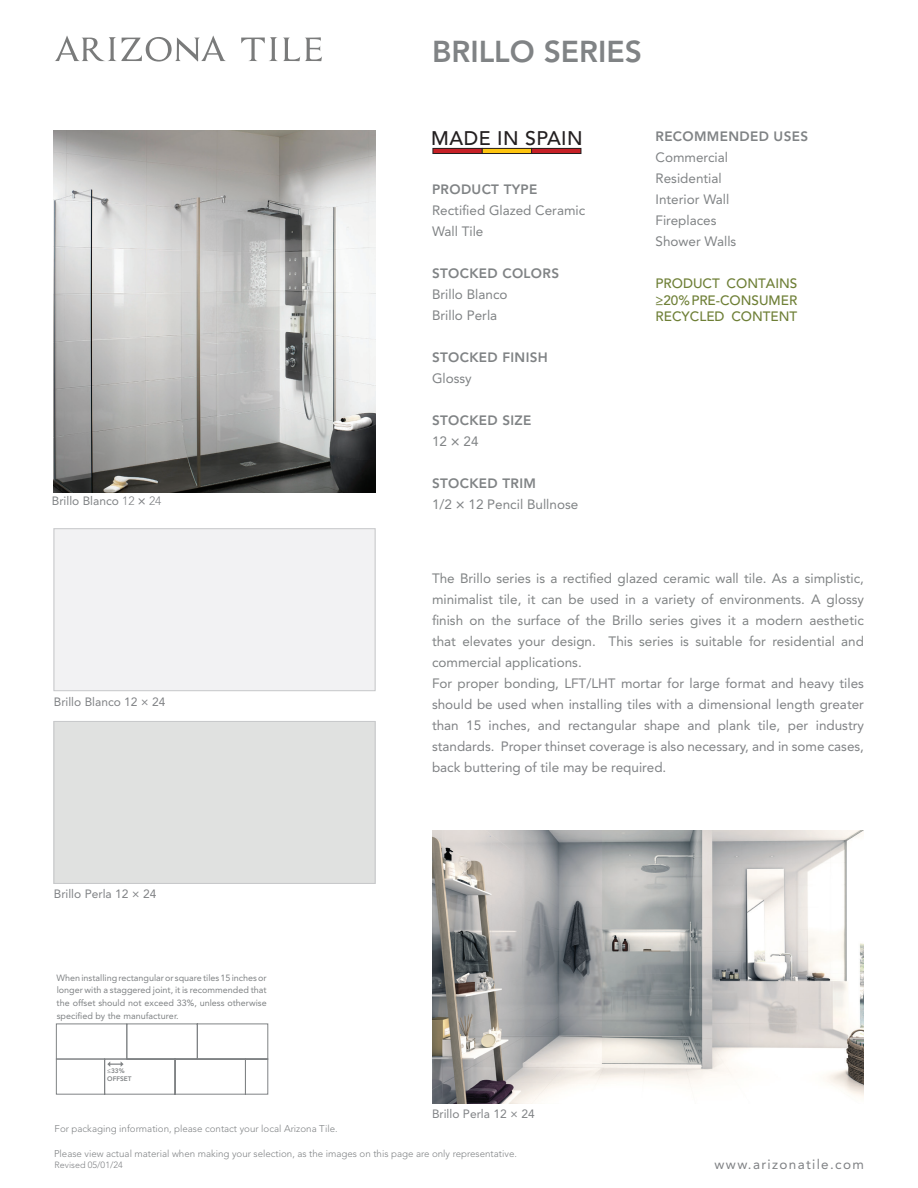
<style>
.page{position:relative;width:918px;height:1188px;background:#fff}
.page>*{position:absolute;margin:0;border:0;box-sizing:border-box;transform-origin:0 0}
.t1{font:800 30px "Avenir LT Std";color:#808385}
.t2{font:500 19.5px "Avenir LT Std";letter-spacing:.025em;color:#231f20}
.t3{font:13.5px/21px "Avenir LT Std";color:#808384}
.t4{font:13.5px/21px "Avenir LT Std";color:#808385}
.t5{font:800 13.5px/21px "Avenir LT Std";letter-spacing:.025em;color:#808385}
.t6{font:500 13.5px/16.5px "Avenir LT Std";color:#6e7f36;text-align:justify}
.t7{font:13.5px "Avenir LT Std";letter-spacing:.1em;color:#808285}
.t8{font:12px "Avenir LT Std";color:#808285}
.t9{font:12px "Avenir LT Std";color:#808385}
.t10{font:300 9.75px "Avenir LT Std";color:#808385}
.t11{font:9px/12.8px "Avenir LT Std";color:#808385;text-align:justify}
.t12{font:300 9px "Avenir LT Std";color:#808285}
.t13{font:800 6.45px/8.1px "Avenir LT Std";color:#808385}
.s1{font-weight:300;color:#808285}
.s2{font-weight:500;color:#808285}
.s3{font-weight:400}
.s4{font-weight:500}
.s5{font-weight:800}
.s6{color:#808285}
</style>
<div class="page">
<svg style="left:55px;top:35px;width:171px;height:27px"></svg>
<svg style="left:241px;top:37px;width:81px;height:24px"></svg>
<img style="left:54px;top:131px;width:321px;height:361px">
<div style="left:54px;top:529px;width:321px;height:162px;border:1px solid #c7c8ca"></div>
<img style="left:432px;top:831px;width:432px;height:273px">
<div style="left:433px;top:148px;width:49px;height:6px;background:#c62026"></div>
<div style="left:433px;top:148px;width:49px;height:6px;border:1px solid #231f20"></div>
<div style="left:482px;top:148px;width:50px;height:6px;background:#fec40f"></div>
<div style="left:482px;top:148px;width:50px;height:6px;border:1px solid #231f20"></div>
<div style="left:532px;top:148px;width:49px;height:6px;background:#c62026"></div>
<div style="left:532px;top:148px;width:49px;height:6px;border:1px solid #231f20"></div>
<div style="left:54px;top:721px;width:321px;height:163px;border:1px solid #c7c8ca"></div>
<svg style="left:55px;top:1023px;width:214px;height:72px"></svg>
<p class="t9" style="left:52px;top:494px;width:111px">Brillo Blanco <span class="s1">12</span> <span class="s2">×</span> <span class="s1">24</span></p>
<p class="t8" style="left:54px;top:695px;width:113px">Brillo Blanco 12 × 24</p>
<p class="t8" style="left:54px;top:887px;width:104px">Brillo Perla 12 × 24</p>
<p class="t11" style="left:57px;top:971px;width:212px">When installing rectangular or square tiles 15 inches or longer with a staggered joint, it is recommended that the offset should not exceed 33%, unless otherwise specified by the manufacturer.</p>
<p class="t13" style="left:107px;top:1067px;width:26px">≤33%<br>OFFSET</p>
<h1 class="t1" style="left:432px;top:33px;width:212px">BRILLO SERIES</h1>
<h2 class="t2" style="left:431px;top:127px;width:153px">MADE IN SPAIN</h2>
<p class="t5" style="left:432px;top:179px;width:107px">PRODUCT TYPE</p>
<p class="t4" style="left:432px;top:200px;width:155px">Rectified Glazed Ceramic<br>Wall Tile</p>
<p class="t5" style="left:432px;top:263px;width:129px">STOCKED COLORS</p>
<p class="t4" style="left:432px;top:284px;width:77px">Brillo Blanco<br>Brillo Perla</p>
<p class="t5" style="left:432px;top:347px;width:117px">STOCKED FINISH</p>
<p class="t4" style="left:432px;top:368px;width:41px">Glossy</p>
<p class="t5" style="left:432px;top:410px;width:101px">STOCKED SIZE<br><span class="s3">12</span> <span class="s4">×</span> <span class="s3">24</span></p>
<p class="t4" style="left:432px;top:473px;width:148px"><span class="s5">STOCKED TRIM<br></span>1/2 <span class="s4">×</span> 12 Pencil Bullnose</p>
<p class="t5" style="left:656px;top:126px;width:154px">RECOMMENDED USES</p>
<p class="t4" style="left:656px;top:147px;width:82px">Commercial<br>Residential<br>Interior Wall<br>Fireplaces<br>Shower Walls</p>
<p class="t6" style="left:656px;top:276px;width:143px">PRODUCT CONTAINS <span class="s5">≥</span>20% PRE-CONSUMER RECYCLED CONTENT</p>
<p class="t3" style="left:432px;top:568px;width:434px">The Brillo series is a rectified glazed ceramic wall tile. As a simplistic, minimalist tile, it can be used in a variety of environments. A glossy finish on the surface of the Brillo series gives it a modern aesthetic that elevates your design. This series is suitable for residential and commercial applications.<br>For proper bonding, <span class="s6">LFT/LHT mortar for large format and heavy tiles should be used when installing tiles with a dimensional length greater than 15 inches, and rectangular shape and plank tile, per industry standards. Proper thinset coverage is also necessary, and in some cases, back buttering of tile may be required.</span></p>
<p class="t8" style="left:432px;top:1107px;width:104px">Brillo Perla 12 × 24</p>
<p class="t10" style="left:55px;top:1123px;width:285px">For packaging information, please contact your local Arizona Tile.</p>
<p class="t12" style="left:55px;top:1160px;width:70px">Revised 05/01/24</p>
<p class="t7" style="left:715px;top:1156px;width:151px">www.arizonatile.com</p>
<p class="t10" style="left:54px;top:1148px;width:464px">Please view actual material when making your selection, as the images on this page are only representative.</p>
</div>
